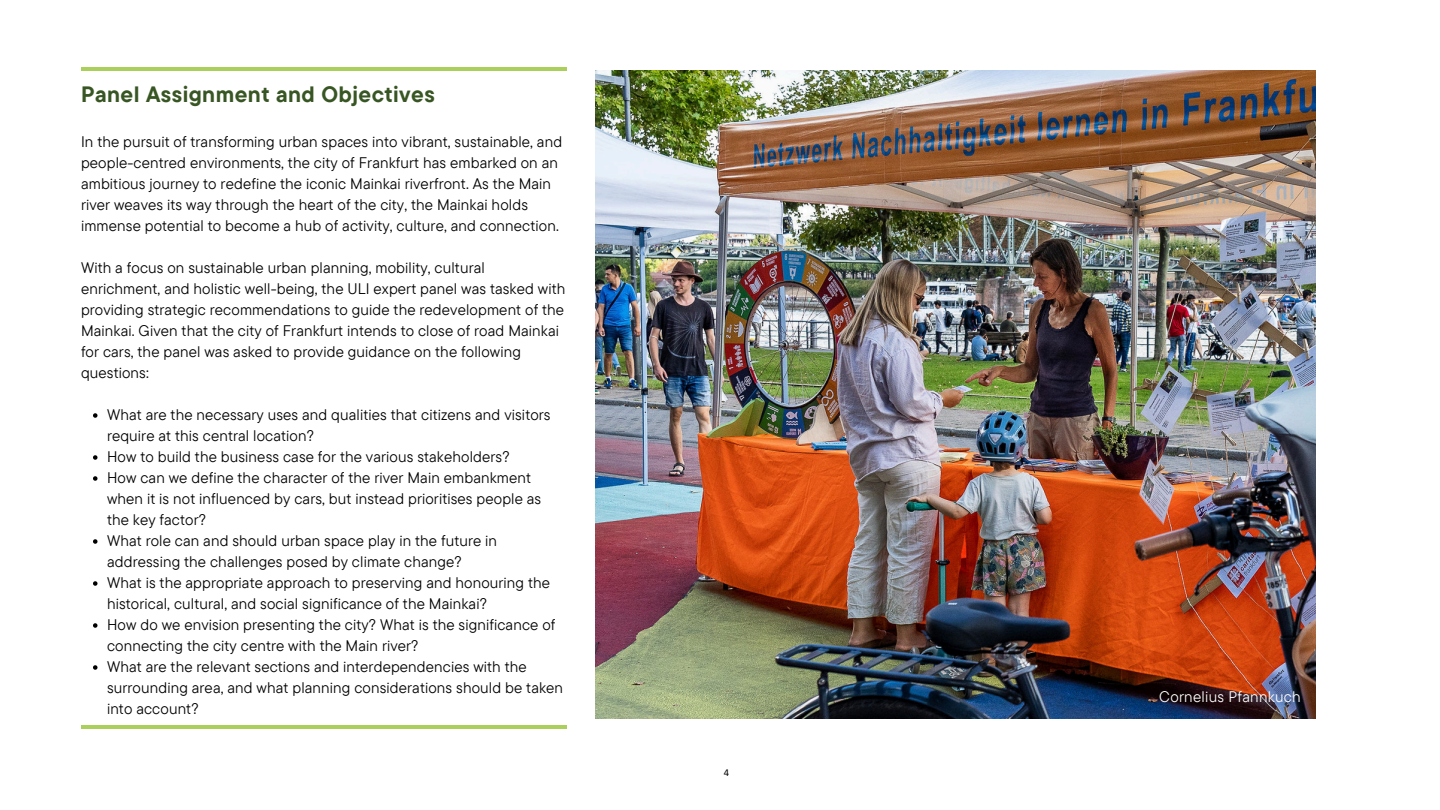
<style>
.page{position:relative;width:1440px;height:810px;background:#fff}
.page>*{position:absolute;margin:0;border:0;box-sizing:border-box;transform-origin:0 0}
.t1{font:700 22.2px "TT Commons Pro";letter-spacing:.02em;color:#385623}
.t2{font:15.3px/21px "TT Commons Pro";letter-spacing:.01em;color:#000}
.t3{font:15.3px "TT Commons Pro";letter-spacing:.02em;color:#fff}
.t4{font:10.6px "Calibri";color:#000}
</style>
<div class="page">
<hr style="left:81px;top:67px;width:485px;height:4px;background:#aacf5a">
<img style="left:595px;top:70px;width:721px;height:648px">
<svg style="left:93px;top:413px;width:5px;height:5px"></svg>
<svg style="left:93px;top:455px;width:5px;height:5px"></svg>
<svg style="left:93px;top:476px;width:5px;height:5px"></svg>
<svg style="left:93px;top:539px;width:5px;height:5px"></svg>
<svg style="left:93px;top:581px;width:5px;height:5px"></svg>
<svg style="left:93px;top:623px;width:5px;height:5px"></svg>
<svg style="left:93px;top:665px;width:5px;height:5px"></svg>
<hr style="left:81px;top:726px;width:485px;height:3px;background:#aacf5a">
<p class="t1" style="left:81px;top:80px;width:355px">Panel Assignment and Objectives</p>
<h1 class="t2" style="left:81px;top:131px;width:483px">In the pursuit of transforming urban spaces into vibrant, sustainable, and people-centred environments, the city of Frankfurt has embarked on an ambitious journey to redefine the iconic Mainkai riverfront. As the Main river weaves its way through the heart of the city, the Mainkai holds immense potential to become a hub of activity, culture, and connection.</h1>
<p class="t2" style="left:81px;top:257px;width:486px">With a focus on sustainable urban planning, mobility, cultural enrichment, and holistic well-being, the ULI expert panel was tasked with providing strategic recommendations to guide the redevelopment of the Mainkai. Given that the city of Frankfurt intends to close of road Mainkai for cars, the panel was asked to provide guidance on the following questions:</p>
<p class="t2" style="left:107px;top:404px;width:445px">What are the necessary uses and qualities that citizens and visitors require at this central location?</p>
<p class="t2" style="left:107px;top:446px;width:404px">How to build the business case for the various stakeholders?</p>
<p class="t2" style="left:107px;top:467px;width:436px">How can we define the character of the river Main embankment when it is not influenced by cars, but instead prioritises people as the key factor?</p>
<p class="t2" style="left:107px;top:530px;width:392px">What role can and should urban space play in the future in addressing the challenges posed by climate change?</p>
<p class="t2" style="left:107px;top:572px;width:445px">What is the appropriate approach to preserving and honouring the historical, cultural, and social significance of the Mainkai?</p>
<p class="t2" style="left:107px;top:614px;width:450px">How do we envision presenting the city? What is the significance of connecting the city centre with the Main river?</p>
<p class="t2" style="left:107px;top:656px;width:458px">What are the relevant sections and interdependencies with the surrounding area, and what planning considerations should be taken into account?</p>
<p class="t4" style="left:724px;top:768px;width:7px">4</p>
<p class="t3" style="left:1159px;top:687px;width:143px">Cornelius Pfannkuch</p>
</div>
